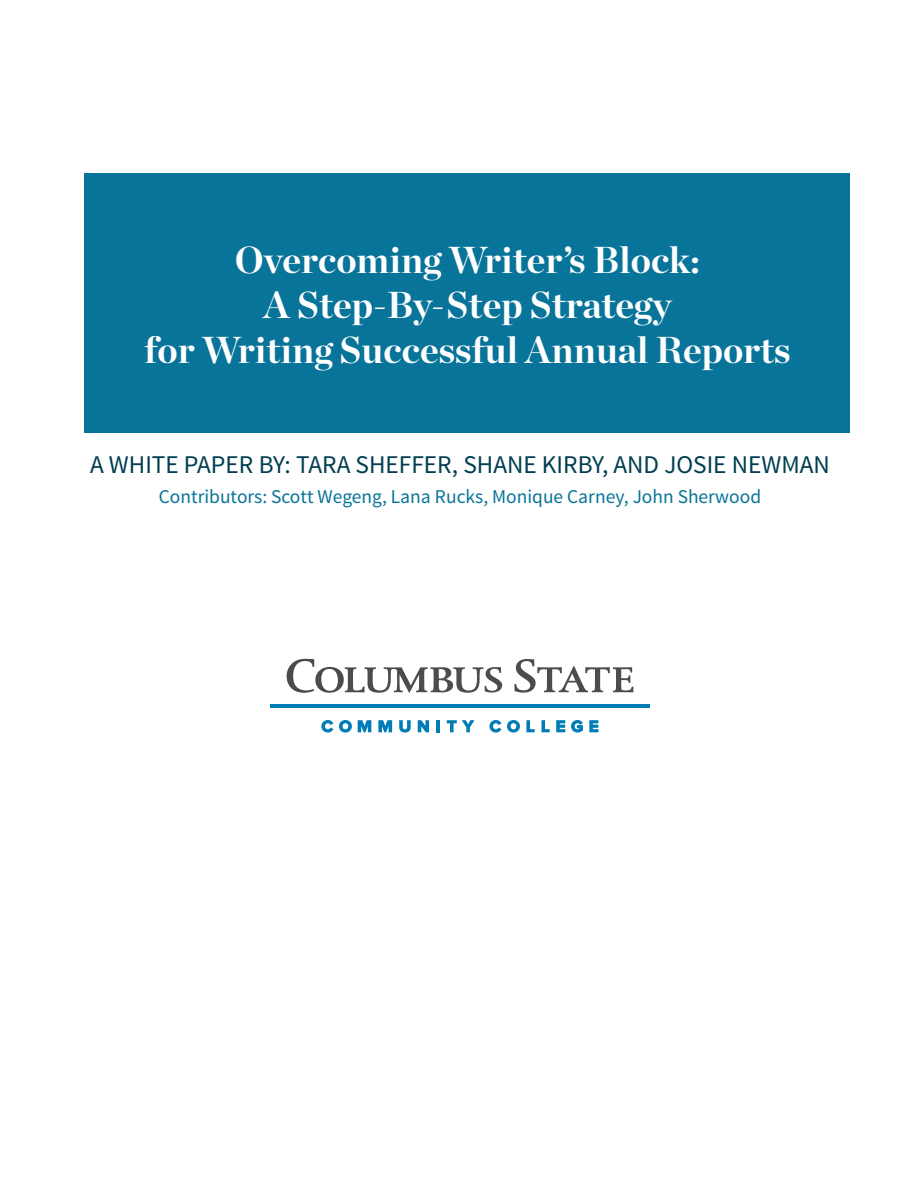
<style>
.page{position:relative;width:918px;height:1188px;background:#fff}
.page>*{position:absolute;margin:0;border:0;box-sizing:border-box;transform-origin:0 0}
.headline{font:700 37.5px/45px "Chronicle Display";color:#fff;text-align:center}
.authors{font:25.5px "Source Sans Pro";color:#013e51}
.contributors{font:19.5px "Source Sans Pro";color:#08749a}
</style>
<div class="page">
<svg style="left:287px;top:659px;width:215px;height:34px"></svg>
<svg style="left:514px;top:659px;width:119px;height:34px"></svg>
<svg style="left:321px;top:720px;width:12px;height:13px"></svg>
<svg style="left:339px;top:720px;width:13px;height:13px"></svg>
<svg style="left:358px;top:720px;width:13px;height:12px"></svg>
<svg style="left:378px;top:720px;width:14px;height:12px"></svg>
<svg style="left:399px;top:720px;width:12px;height:13px"></svg>
<svg style="left:418px;top:720px;width:11px;height:12px"></svg>
<hr style="left:436px;top:720px;width:4px;height:12px;background:#007cb6">
<svg style="left:447px;top:720px;width:27px;height:12px"></svg>
<svg style="left:489px;top:720px;width:12px;height:13px"></svg>
<svg style="left:507px;top:720px;width:13px;height:13px"></svg>
<svg style="left:526px;top:720px;width:9px;height:12px"></svg>
<svg style="left:542px;top:720px;width:8px;height:12px"></svg>
<svg style="left:556px;top:720px;width:9px;height:12px"></svg>
<svg style="left:571px;top:720px;width:12px;height:13px"></svg>
<svg style="left:589px;top:720px;width:9px;height:12px"></svg>
<hr style="left:270px;top:704px;width:380px;height:4px;background:#007cb6">
<div style="left:85px;top:174px;width:765px;height:259px;background:#08749a"></div>
<p class="headline" style="left:144px;top:235px;width:648px">Overcoming Writer’s Block:<br>A Step-By-Step Strategy<br>for Writing Successful Annual Reports</p>
<p class="authors" style="left:90px;top:449px;width:741px">A WHITE PAPER BY: TARA SHEFFER, SHANE KIRBY, AND JOSIE NEWMAN</p>
<p class="contributors" style="left:159px;top:485px;width:604px">Contributors: Scott Wegeng, Lana Rucks, Monique Carney, John Sherwood</p>
</div>
